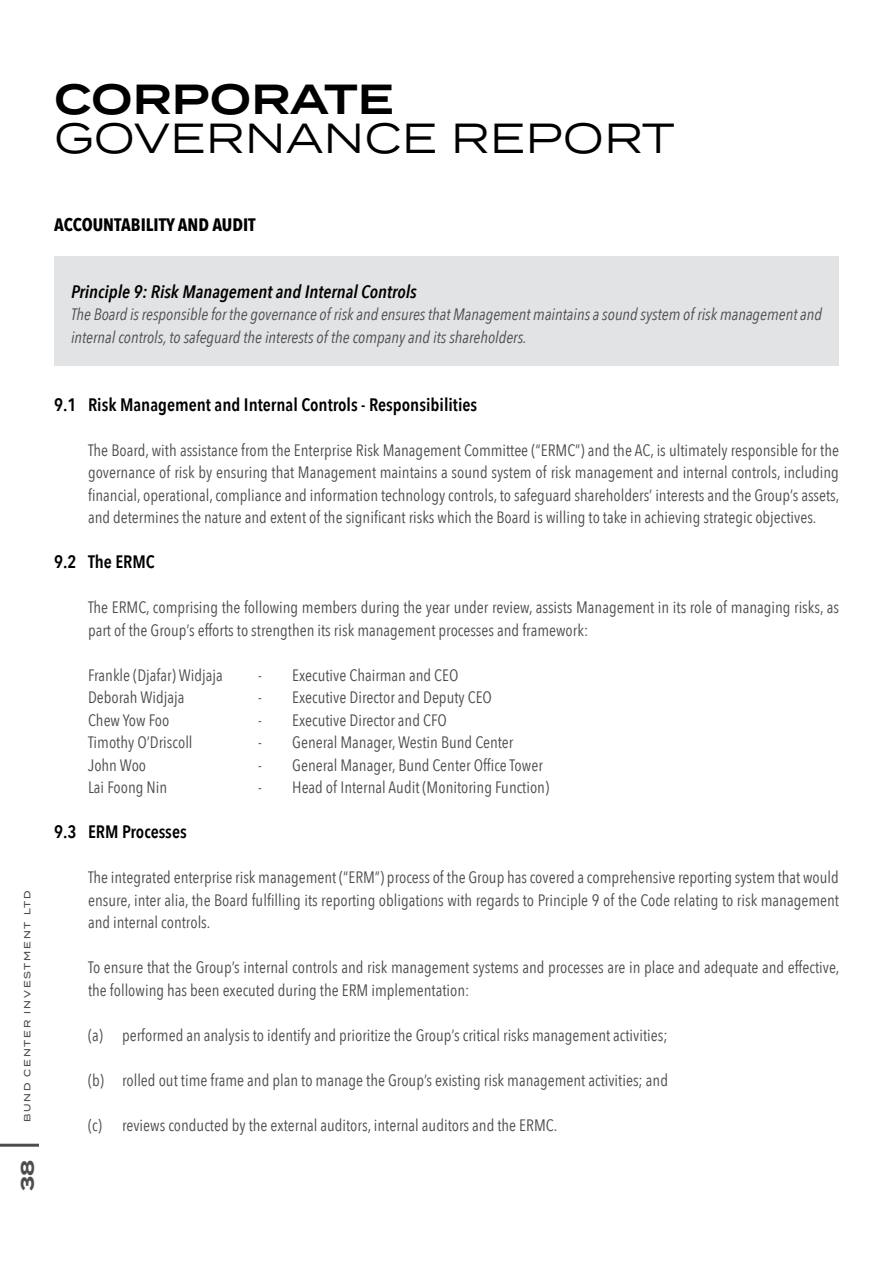
<style>
.page{position:relative;width:893px;height:1263px;background:#fff}
.page>*{position:absolute;margin:0;border:0;box-sizing:border-box;transform-origin:0 0}
.t1{font:42px "Termina";color:#000}
.t2{font:600 42px "Termina";color:#000}
.t3{font:600 18px "Avenir Next Condensed";color:#000}
.t4{font:italic 600 18px "Avenir Next Condensed";color:#000}
.t5{font:700 18px "Avenir Next Condensed";color:#000}
.t6{font:700 18px "Termina";color:#4d4d4f}
.t7{font:16.5px/22.5px "Avenir Next Condensed";color:#4d4d4f;text-align:justify}
.t8{font:italic 16.5px/22.5px "Avenir Next Condensed";color:#4d4d4f}
.t9{font:500 9px "Termina";letter-spacing:.2em;color:#4d4d4f}
</style>
<div class="page">
<hr style="left:0;top:1144px;width:39px;height:3px;background:#4d4d4f">
<div style="left:54px;top:256px;width:785px;height:110px;background:#e2e3e4"></div>
<h1 class="t2" style="left:54px;top:69px;width:341px">CORPORATE</h1>
<h1 class="t1" style="left:54px;top:108px;width:622px">GOVERNANCE REPORT</h1>
<p class="t5" style="left:54px;top:213px;width:203px">ACCOUNTABILITY AND AUDIT</p>
<p class="t9" style="left:21px;top:1122px;width:233px;rotate:-90deg">BUND CENTER INVESTMENT LTD</p>
<p class="t6" style="left:14px;top:1191px;width:33px;rotate:-90deg">38</p>
<p class="t4" style="left:71px;top:281px;width:347px">Principle 9: Risk Management and Internal Controls</p>
<p class="t8" style="left:71px;top:303px;width:752px">The Board is responsible for the governance of risk and ensures that Management maintains a sound system of risk management and internal controls, to safeguard the interests of the company and its shareholders.</p>
<p class="t3" style="left:54px;top:389px;width:425px">9.1 Risk Management and Internal Controls - Responsibilities</p>
<p class="t7" style="left:88px;top:438px;width:753px">The Board, with assistance from the Enterprise Risk Management Committee (“ERMC”) and the AC, is ultimately responsible for the governance of risk by ensuring that Management maintains a sound system of risk management and internal controls, including financial, operational, compliance and information technology controls, to safeguard shareholders’ interests and the Group’s assets, and determines the nature and extent of the significant risks which the Board is willing to take in achieving strategic objectives.</p>
<p class="t3" style="left:54px;top:546px;width:102px">9.2 The ERMC</p>
<p class="t7" style="left:88px;top:595px;width:752px">The ERMC, comprising the following members during the year under review, assists Management in its role of managing risks, as part of the Group’s efforts to strengthen its risk management processes and framework:</p>
<p class="t7" style="left:88px;top:663px;width:136px">Frankle (Djafar) Widjaja</p>
<p class="t7" style="left:258px;top:663px;width:202px">- Executive Chairman and CEO</p>
<p class="t7" style="left:88px;top:685px;width:98px">Deborah Widjaja</p>
<p class="t7" style="left:258px;top:685px;width:235px">- Executive Director and Deputy CEO</p>
<p class="t7" style="left:88px;top:708px;width:83px">Chew Yow Foo</p>
<p class="t7" style="left:258px;top:708px;width:190px">- Executive Director and CFO</p>
<p class="t7" style="left:88px;top:730px;width:106px">Timothy O’Driscoll</p>
<p class="t7" style="left:258px;top:730px;width:257px">- General Manager, Westin Bund Center</p>
<p class="t7" style="left:88px;top:753px;width:60px">John Woo</p>
<p class="t7" style="left:258px;top:753px;width:286px">- General Manager, Bund Center Office Tower</p>
<p class="t7" style="left:88px;top:775px;width:81px">Lai Foong Nin</p>
<p class="t7" style="left:258px;top:775px;width:292px">- Head of Internal Audit (Monitoring Function)</p>
<p class="t3" style="left:54px;top:816px;width:134px">9.3 ERM Processes</p>
<p class="t7" style="left:88px;top:865px;width:752px">The integrated enterprise risk management (“ERM”) process of the Group has covered a comprehensive reporting system that would ensure, inter alia, the Board fulfilling its reporting obligations with regards to Principle 9 of the Code relating to risk management and internal controls.</p>
<p class="t7" style="left:88px;top:955px;width:753px">To ensure that the Group’s internal controls and risk management systems and processes are in place and adequate and effective, the following has been executed during the ERM implementation:</p>
<p class="t7" style="left:88px;top:1023px;width:581px">(a) performed an analysis to identify and prioritize the Group’s critical risks management activities;</p>
<p class="t7" style="left:88px;top:1068px;width:581px">(b) rolled out time frame and plan to manage the Group’s existing risk management activities; and</p>
<p class="t7" style="left:88px;top:1113px;width:471px">(c) reviews conducted by the external auditors, internal auditors and the ERMC.</p>
</div>
